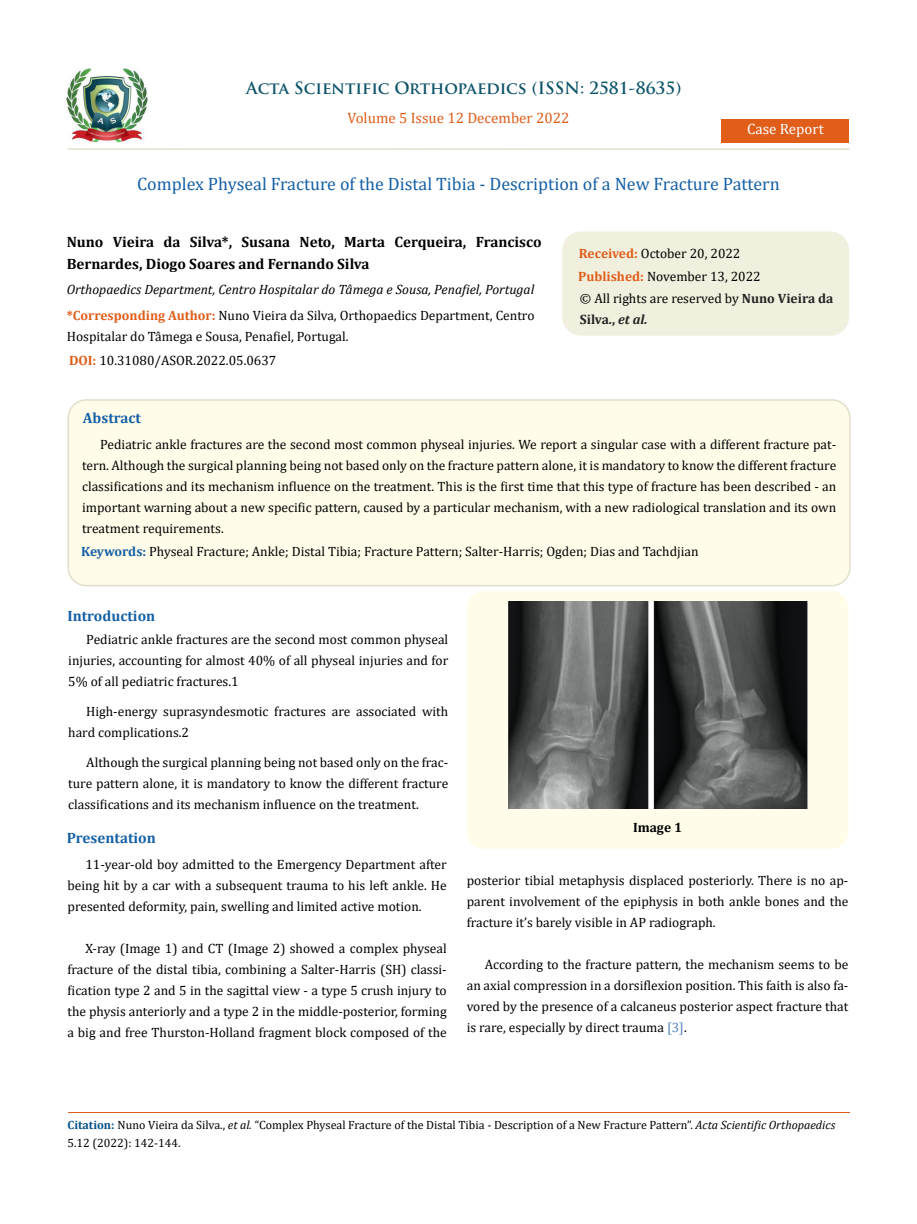
<style>
.page{position:relative;width:917px;height:1224px;background:#fff}
.page>*{position:absolute;margin:0;border:0;box-sizing:border-box;transform-origin:0 0}
.t1{font:18px "Cambria";color:#1560a6}
.t2{font:700 16.5px "Trajan Pro";color:#0e546a}
.t3{font:700 15px/22.5px "Cambria";color:#000}
.t4{font:700 15px "Cambria";color:#1560a6}
.t5{font:15px "Cambria";color:#e05d1a}
.t6{font:15px "Cambria";color:#fff}
.t7{font:13.5px/21px "Cambria";color:#000;text-align:justify}
.t8{font:italic 13.5px/26px "Cambria";color:#000}
.t9{font:700 13.5px "Cambria";color:#000}
.t10{font:12px/18px "Cambria";color:#000}
.s1{font-weight:700;font-style:normal;color:#e05d1a}
.s2{font-style:normal}
.s3{font-weight:700;color:#e05d1a}
.s4{font-weight:700;color:#222}
.s5{font-weight:700;font-style:italic;color:#222}
.s6{font-weight:700;color:#1560a6}
.s7{color:#4f81bd}
.s8{font-weight:700;color:#035089}
.s9{font-style:italic}
</style>
<div class="page">
<img style="left:67px;top:68px;width:80px;height:74px">
<div style="left:721px;top:119px;width:128px;height:23px;background:#e05d1a"></div>
<div style="left:563px;top:232px;width:285px;height:103px;background:#f1f0de;border-radius:18px"></div>
<div style="left:562px;top:232px;width:287px;height:104px;border:2px solid #f1f0de;border-radius:18px"></div>
<div style="left:68px;top:400px;width:781px;height:186px;background:#fffde9;border-radius:18px"></div>
<div style="left:67px;top:399px;width:783px;height:187px;border:2px solid #e0dfcd;border-radius:18px"></div>
<div style="left:467px;top:591px;width:381px;height:258px;background:#fffde9;border-radius:18px"></div>
<img style="left:508px;top:601px;width:299px;height:208px">
<hr style="left:68px;top:1112px;width:781px;height:1px;background:#e05d1a">
<hr style="left:67px;top:148px;width:782px;height:2px;background:#e0dfcd">
<p class="t2" style="left:246px;top:77px;width:436px">Acta Scientific Orthopaedics (ISSN: 2581-8635)</p>
<p class="t5" style="left:347px;top:109px;width:223px">Volume 5 Issue 12 December 2022</p>
<p class="t6" style="left:747px;top:120px;width:78px">Case Report</p>
<h1 class="t1" style="left:137px;top:174px;width:644px">Complex Physeal Fracture of the Distal Tibia - Description of a New Fracture Pattern</h1>
<p class="t3" style="left:67px;top:230px;width:476px">Nuno Vieira da Silva*, Susana Neto, Marta Cerqueira, Francisco<br>Bernardes, Diogo Soares and Fernando Silva</p>
<p class="t8" style="left:67px;top:276px;width:469px">Orthopaedics Department, Centro Hospitalar do Tâmega e Sousa, Penafiel, Portugal <span class="s1">*Corresponding Author:</span> <span class="s2">Nuno Vieira da Silva, Orthopaedics Department, Centro</span></p>
<p class="t7" style="left:67px;top:326px;width:283px">Hospitalar do Tâmega e Sousa, Penafiel, Portugal.</p>
<p class="t7" style="left:69px;top:350px;width:209px"><span class="s3">DOI:</span> 10.31080/ASOR.2022.05.0637</p>
<p class="t4" style="left:83px;top:408px;width:60px">Abstract</p>
<p class="t7" style="left:578px;top:242px;width:184px;line-height:23px"><span class="s3">Received:</span> October 20, 2022<br><span class="s3">Published:</span> November 13, 2022</p>
<p class="t7" style="left:580px;top:288px;width:255px">© All rights are reserved by <span class="s4">Nuno Vieira da<br>Silva.,</span> <span class="s5">et al.</span></p>
<p class="t7" style="left:82px;top:434px;width:755px;text-indent:18px">Pediatric ankle fractures are the second most common physeal injuries. We report a singular case with a different fracture pat&shy;tern. Although the surgical planning being not based only on the fracture pattern alone, it is mandatory to know the different fracture classifications and its mechanism influence on the treatment. This is the first time that this type of fracture has been described - an important warning about a new specific pattern, caused by a particular mechanism, with a new radiological translation and its own treatment requirements.</p>
<p class="t7" style="left:81px;top:541px;width:619px"><span class="s6">Keywords:</span> Physeal Fracture; Ankle; Distal Tibia; Fracture Pattern; Salter-Harris; Ogden; Dias and Tachdjian</p>
<p class="t4" style="left:67px;top:605px;width:89px">Introduction</p>
<p class="t7" style="left:68px;top:628px;width:381px;text-indent:18px">Pediatric ankle fractures are the second most common physeal injuries, accounting for almost 40% of all physeal injuries and for 5% of all pediatric fractures.1</p>
<p class="t7" style="left:68px;top:701px;width:381px;text-indent:18px">High-energy suprasyndesmotic fractures are associated with hard complications.2</p>
<p class="t7" style="left:68px;top:752px;width:381px;text-indent:18px">Although the surgical planning being not based only on the frac&shy;ture pattern alone, it is mandatory to know the different fracture classifications and its mechanism influence on the treatment.</p>
<p class="t4" style="left:67px;top:828px;width:91px">Presentation</p>
<p class="t7" style="left:67px;top:853px;width:381px;text-indent:18px">11-year-old boy admitted to the Emergency Department after being hit by a car with a subsequent trauma to his left ankle. He presented deformity, pain, swelling and limited active motion.</p>
<p class="t7" style="left:67px;top:937px;width:381px;text-indent:18px">X-ray (Image 1) and CT (Image 2) showed a complex physeal fracture of the distal tibia, combining a Salter-Harris (SH) classi&shy;fication type 2 and 5 in the sagittal view - a type 5 crush injury to the physis anteriorly and a type 2 in the middle-posterior, forming a big and free Thurston-Holland fragment block composed of the</p>
<p class="t9" style="left:633px;top:818px;width:51px">Image 1</p>
<p class="t7" style="left:467px;top:870px;width:383px">posterior tibial metaphysis displaced posteriorly. There is no ap&shy;parent involvement of the epiphysis in both ankle bones and the fracture it’s barely visible in AP radiograph.</p>
<p class="t7" style="left:467px;top:954px;width:383px;text-indent:18px">According to the fracture pattern, the mechanism seems to be an axial compression in a dorsiflexion position. This faith is also fa&shy;vored by the presence of a calcaneus posterior aspect fracture that is rare, especially by direct trauma <span class="s7">[3]</span>.</p>
<p class="t10" style="left:68px;top:1116px;width:769px"><span class="s8">Citation:</span> Nuno Vieira da Silva., <span class="s9">et al.</span> “Complex Physeal Fracture of the Distal Tibia - Description of a New Fracture Pattern”. <span class="s9">Acta Scientific Orthopaedics<br></span>5.12 (2022): 142-144.</p>
</div>
